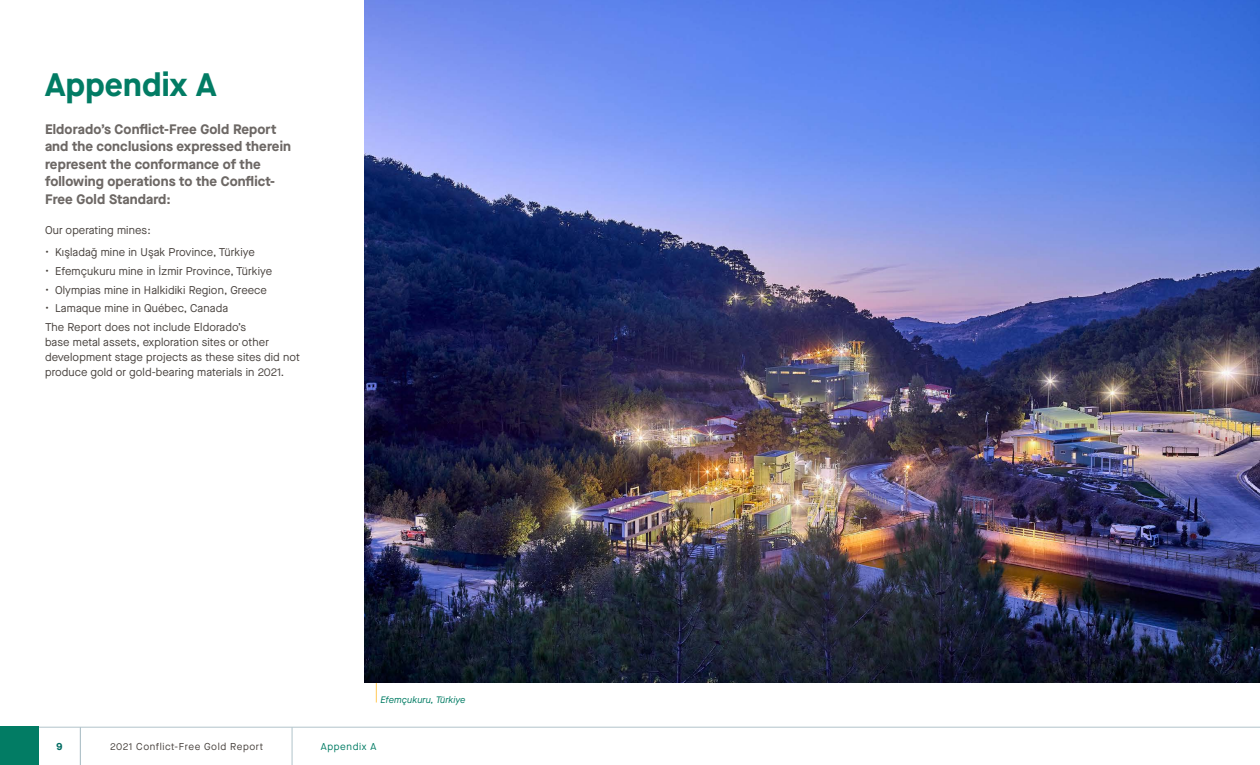
<style>
.page{position:relative;width:1260px;height:765px;background:#fff}
.page>*{position:absolute;margin:0;border:0;box-sizing:border-box;transform-origin:0 0}
.t1{font:700 32.5px "Maison Neue";letter-spacing:.01em;color:#027c64}
.leadin{font:700 13.75px/17.5px "Maison Neue";letter-spacing:.01em;color:#6d6865}
.Body{font:11.25px/15px "Maison Neue";letter-spacing:.01em;color:#48423e}
.t2{font:10px "Maison Neue";letter-spacing:.06em;color:#48423e}
.t3{font:10px "Maison Neue";letter-spacing:.06em;color:#027c64}
.t4{font:700 10px "Maison Neue";color:#006c62}
.t5{font:italic 9.38px "Maison Neue";letter-spacing:.01em;color:#027c64}
</style>
<div class="page">
<hr style="left:80px;top:727px;width:1px;height:38px;background:#b1c3ca">
<hr style="left:292px;top:727px;width:1px;height:38px;background:#b1c3ca">
<hr style="left:0;top:727px;width:1260px;height:1px;background:#b1c3ca">
<div style="left:0;top:727px;width:38px;height:38px;background:#027c64"></div>
<svg style="left:376px;top:683px;width:1px;height:20px"></svg>
<img style="left:364px;top:0;width:896px;height:683px">
<h1 class="t1" style="left:45px;top:62px;width:173px">Appendix A</h1>
<p class="leadin" style="left:45px;top:120px;width:248px">Eldorado’s Conflict-Free Gold Report and the conclusions expressed therein represent the conformance of the following operations to the Conflict-Free Gold Standard:</p>
<p class="Body" style="left:45px;top:222px;width:107px">Our operating mines:</p>
<p class="Body" style="left:45px;top:244px;width:211px">• Kışladağ mine in Uşak Province, Türkiye</p>
<p class="Body" style="left:45px;top:263px;width:229px">• Efemçukuru mine in İzmir Province, Türkiye</p>
<p class="Body" style="left:45px;top:282px;width:224px">• Olympias mine in Halkidiki Region, Greece</p>
<p class="Body" style="left:45px;top:301px;width:185px">• Lamaque mine in Québec, Canada</p>
<p class="Body" style="left:45px;top:319px;width:256px">The Report does not include Eldorado’s<br>base metal assets, exploration sites or other development stage projects as these sites did not produce gold or gold-bearing materials in 2021.</p>
<p class="t5" style="left:380px;top:693px;width:87px">Efemçukuru, Türkiye</p>
<p class="t4" style="left:56px;top:740px;width:7px">9</p>
<p class="t2" style="left:110px;top:740px;width:154px">2021 Conflict-Free Gold Report</p>
<p class="t3" style="left:321px;top:740px;width:57px">Appendix A</p>
</div>
